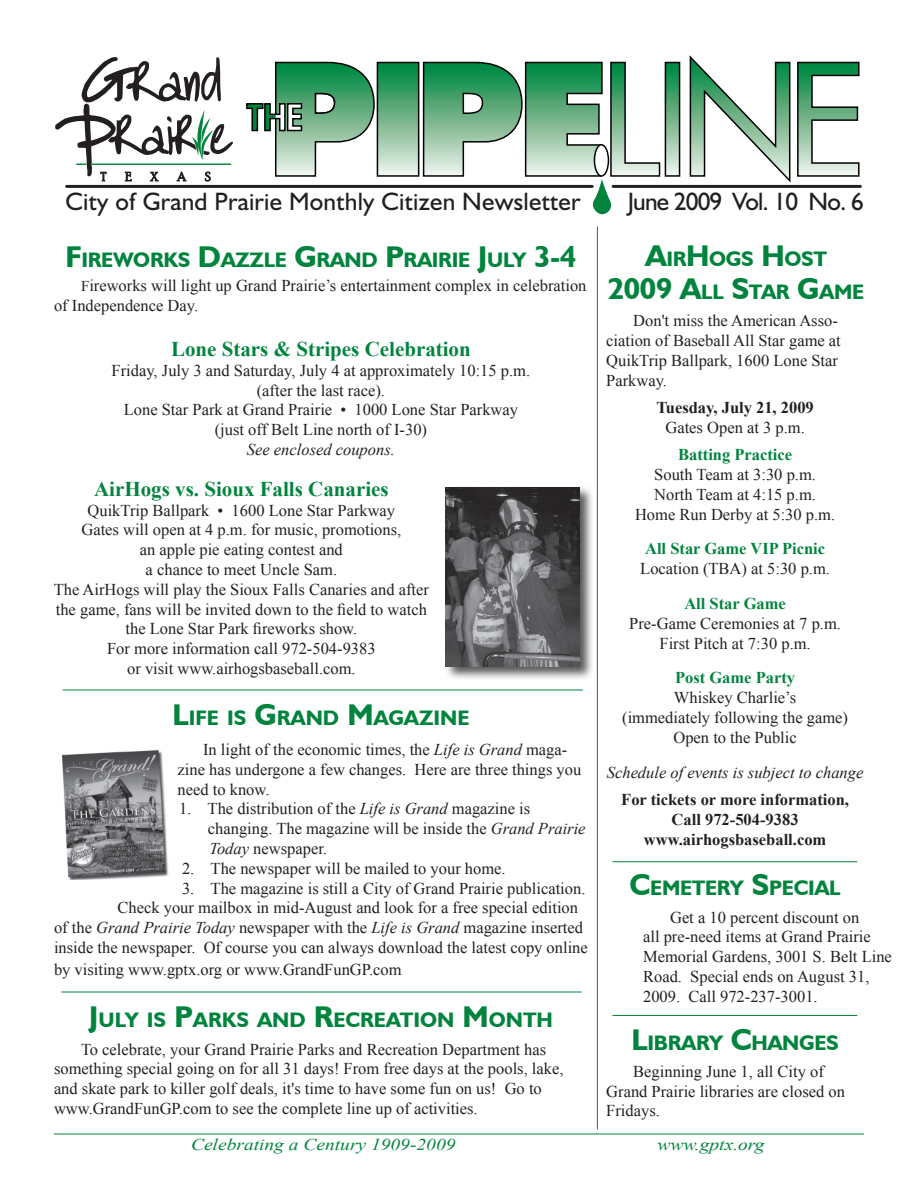
<style>
.page{position:relative;width:918px;height:1188px;background:#fff}
.page>*{position:absolute;margin:0;border:0;box-sizing:border-box;transform-origin:0 0}
.t1{font:25.2px "Humanist 521 BT";letter-spacing:.01em;color:#231f20}
.t2{font:25.2px "Humanist 521 BT";letter-spacing:-.035em;color:#231f20}
.Subhead_2{font:700 21px "Humanist 521 BT";letter-spacing:-.015em;color:#00843d}
.t3{font:700 21px "Times New Roman";color:#00843d}
.Normal__Web{font:16.5px/19.8px "Times New Roman";color:#231f20}
.Normal__Web-2{font:700 16.5px/19.8px "Times New Roman";color:#231f20;text-align:center}
.Normal__Web-3{font:italic 16.5px "Times New Roman";color:#231f20}
.t4{font:italic 16.5px "Times New Roman";color:#00843d;scale:1.18 1}
.s1{font-size:30px}
.s2{font-size:15px}
.s3{font-style:italic}
.s4{font-weight:700;color:#00843d}
</style>
<div class="page">
<div style="left:377px;top:62px;width:42px;height:114px;background:linear-gradient(to bottom,#007f35,#f0efe7)"></div>
<div style="left:377px;top:62px;width:42px;height:115px;border:1px solid #000"></div>
<svg style="left:667px;top:64px;width:11px;height:111px"></svg>
<div style="left:665px;top:62px;width:15px;height:115px;border:1px solid #000"></div>
<svg style="left:689px;top:55px;width:171px;height:128px"></svg>
<svg style="left:422px;top:61px;width:239px;height:153px"></svg>
<hr style="left:613px;top:185px;width:247px;height:3px;background:#231f20">
<hr style="left:67px;top:185px;width:525px;height:3px;background:#231f20">
<svg style="left:246px;top:61px;width:129px;height:116px"></svg>
<svg style="left:55px;top:57px;width:178px;height:124px"></svg>
<hr style="left:54px;top:1134px;width:810px;height:1px;background:#00843d">
<hr style="left:597px;top:226px;width:1px;height:904px;background:#00843d">
<hr style="left:63px;top:690px;width:520px;height:1px;background:#00843d">
<hr style="left:612px;top:861px;width:245px;height:1px;background:#00843d">
<img style="left:63px;top:749px;width:106px;height:131px">
<hr style="left:61px;top:992px;width:521px;height:1px;background:#00843d">
<div style="left:444px;top:485px;width:157px;height:202px;background:#231f20;opacity:.75"></div>
<img style="left:446px;top:487px;width:134px;height:179px">
<hr style="left:612px;top:1015px;width:245px;height:1px;background:#00843d">
<p class="t1" style="left:66px;top:186px;width:517px">City of Grand Prairie Monthly Citizen Newsletter</p>
<p class="t2" style="left:628px;top:186px;width:238px">June 2009 Vol. 10 No. 6</p>
<p class="Subhead_2" style="left:65px;top:247px;width:513px"><span class="s1">F</span>IREWORKS <span class="s1">D</span>AZZLE <span class="s1">G</span>RAND <span class="s1">P</span>RAIRIE <span class="s1">J</span>ULY <span class="s1">3-4</span></p>
<p class="Normal__Web" style="left:54px;top:276px;width:534px;text-indent:27px"><span class="s2">F</span>ireworks will light up Grand Prairie’s entertainment complex in celebration of Independence Day.</p>
<p class="t3" style="left:171px;top:335px;width:301px">Lone Stars &amp; Stripes Celebration</p>
<p class="Normal__Web" style="left:112px;top:360px;width:420px">Friday, July 3 and Saturday, July 4 at approximately 10:15 p.m.</p>
<p class="Normal__Web" style="left:257px;top:380px;width:130px">(after the last race).</p>
<p class="Normal__Web" style="left:124px;top:400px;width:396px">Lone Star Park at Grand Prairie • 1000 Lone Star Parkway</p>
<p class="Normal__Web" style="left:215px;top:420px;width:214px">(just off Belt Line north of I-30)</p>
<p class="Normal__Web-3" style="left:247px;top:438px;width:150px">See enclosed coupons.</p>
<p class="t3" style="left:94px;top:474px;width:296px">AirHogs vs. Sioux Falls Canaries</p>
<p class="Normal__Web" style="left:88px;top:500px;width:309px">QuikTrip Ballpark • 1600 Lone Star Parkway</p>
<p class="Normal__Web" style="left:81px;top:520px;width:321px">Gates will open at 4 p.m. for music, promotions,</p>
<p class="Normal__Web" style="left:140px;top:539px;width:204px">an apple pie eating contest and</p>
<p class="Normal__Web" style="left:146px;top:559px;width:193px">a chance to meet Uncle Sam.</p>
<p class="Normal__Web" style="left:54px;top:579px;width:377px;text-align:center">The AirHogs will play the Sioux Falls Canaries and after the game, fans will be invited down to the field to watch the Lone Star Park fireworks show.</p>
<p class="Normal__Web" style="left:107px;top:638px;width:270px">For more information call 972-504-9383</p>
<p class="Normal__Web" style="left:127px;top:658px;width:230px">or visit www.airhogsbaseball.com.</p>
<p class="Subhead_2" style="left:173px;top:705px;width:298px"><span class="s1">L</span>IFE IS <span class="s1">G</span>RAND <span class="s1">M</span>AGAZINE</p>
<p class="Normal__Web" style="left:178px;top:739px;width:405px;text-indent:26px">In light of the economic times, the <span class="s3">Life is Grand</span> maga&shy;zine has undergone a few changes. Here are three things you need to know.</p>
<p class="Normal__Web" style="left:179px;top:799px;width:353px">1. The distribution of the <span class="s3">Life is Grand</span> magazine is</p>
<p class="Normal__Web" style="left:208px;top:819px;width:379px">changing. The magazine will be inside the <span class="s3">Grand Prairie<br>Today</span> newspaper.</p>
<p class="Normal__Web" style="left:182px;top:858px;width:325px">2. The newspaper will be mailed to your home.</p>
<p class="Normal__Web" style="left:182px;top:878px;width:405px">3. The magazine is still a City of Grand Prairie publication.</p>
<p class="Normal__Web" style="left:54px;top:898px;width:535px;text-indent:64px">Check your mailbox in mid-August and look for a free special edition of the <span class="s3">Grand Prairie Today</span> newspaper with the <span class="s3">Life is Grand</span> magazine inserted inside the newspaper. Of course you can always download the latest copy online</p>
<p class="Normal__Web" style="left:54px;top:959px;width:349px">by visiting www.gptx.org or www.GrandFunGP.com</p>
<p class="Subhead_2" style="left:89px;top:1006px;width:463px"><span class="s1">J</span>ULY IS <span class="s1">P</span>ARKS AND <span class="s1">R</span>ECREATION <span class="s1">M</span>ONTH</p>
<p class="Normal__Web" style="left:54px;top:1039px;width:511px;text-indent:27px">To celebrate, your Grand Prairie Parks and Recreation Department has something special going on for all 31 days! From free days at the pools, lake, and skate park to killer golf deals, it's time to have some fun on us! Go to</p>
<p class="Normal__Web" style="left:54px;top:1098px;width:425px">www.GrandFunGP.com to see the complete line up of activities.</p>
<p class="Subhead_2" style="left:645px;top:246px;width:183px"><span class="s1">A</span>IR<span class="s1">H</span>OGS <span class="s1">H</span>OST</p>
<p class="Subhead_2" style="left:608px;top:279px;width:258px"><span class="s1">2009 A</span>LL <span class="s1">S</span>TAR <span class="s1">G</span>AME</p>
<p class="Normal__Web" style="left:606px;top:311px;width:236px;text-indent:27px">Don't miss the American Asso&shy;ciation of Baseball All Star game at<br>QuikTrip Ballpark, 1600 Lone Star<br>Parkway.</p>
<p class="Normal__Web-2" style="left:656px;top:397px;width:159px">Tuesday, July 21, 2009</p>
<p class="Normal__Web" style="left:665px;top:417px;width:141px">Gates Open at 3 p.m.</p>
<p class="Normal__Web" style="left:635px;top:445px;width:202px;text-align:center"><span class="s4">Batting Practice<br></span>South Team at 3:30 p.m.<br>North Team at 4:15 p.m.<br>Home Run Derby at 5:30 p.m.</p>
<p class="Normal__Web" style="left:640px;top:539px;width:191px"><span class="s4">All Star Game VIP Picnic<br></span>Location (TBA) at 5:30 p.m.</p>
<p class="Normal__Web" style="left:629px;top:593px;width:213px;text-align:center"><span class="s4">All Star Game<br></span>Pre-Game Ceremonies at 7 p.m.<br>First Pitch at 7:30 p.m.</p>
<p class="Normal__Web" style="left:622px;top:668px;width:227px;text-align:center"><span class="s4">Post Game Party<br></span>Whiskey Charlie’s<br>(immediately following the game)<br>Open to the Public</p>
<p class="Normal__Web-3" style="left:607px;top:761px;width:258px">Schedule of events is subject to change</p>
<p class="Normal__Web-2" style="left:621px;top:789px;width:229px">For tickets or more information,<br>Call 972-504-9383</p>
<p class="Normal__Web-2" style="left:644px;top:829px;width:184px">www.airhogsbaseball.com</p>
<p class="Subhead_2" style="left:630px;top:875px;width:211px"><span class="s1">C</span>EMETERY <span class="s1">S</span>PECIAL</p>
<p class="Normal__Web" style="left:643px;top:907px;width:250px;text-indent:27px">Get a 10 percent discount on<br>all pre-need items at Grand Prairie<br>Memorial Gardens, 3001 S. Belt Line<br>Road. Special ends on August 31,<br>2009. Call 972-237-3001.</p>
<p class="Subhead_2" style="left:631px;top:1030px;width:209px"><span class="s1">L</span>IBRARY <span class="s1">C</span>HANGES</p>
<p class="Normal__Web" style="left:606px;top:1061px;width:240px;text-indent:27px">Beginning June 1, all City of<br>Grand Prairie libraries are closed on<br>Fridays.</p>
<p class="t4" style="left:191px;top:1133px;width:226px">Celebrating a Century 1909-2009</p>
<p class="t4" style="left:657px;top:1133px;width:92px">www.gptx.org</p>
</div>
